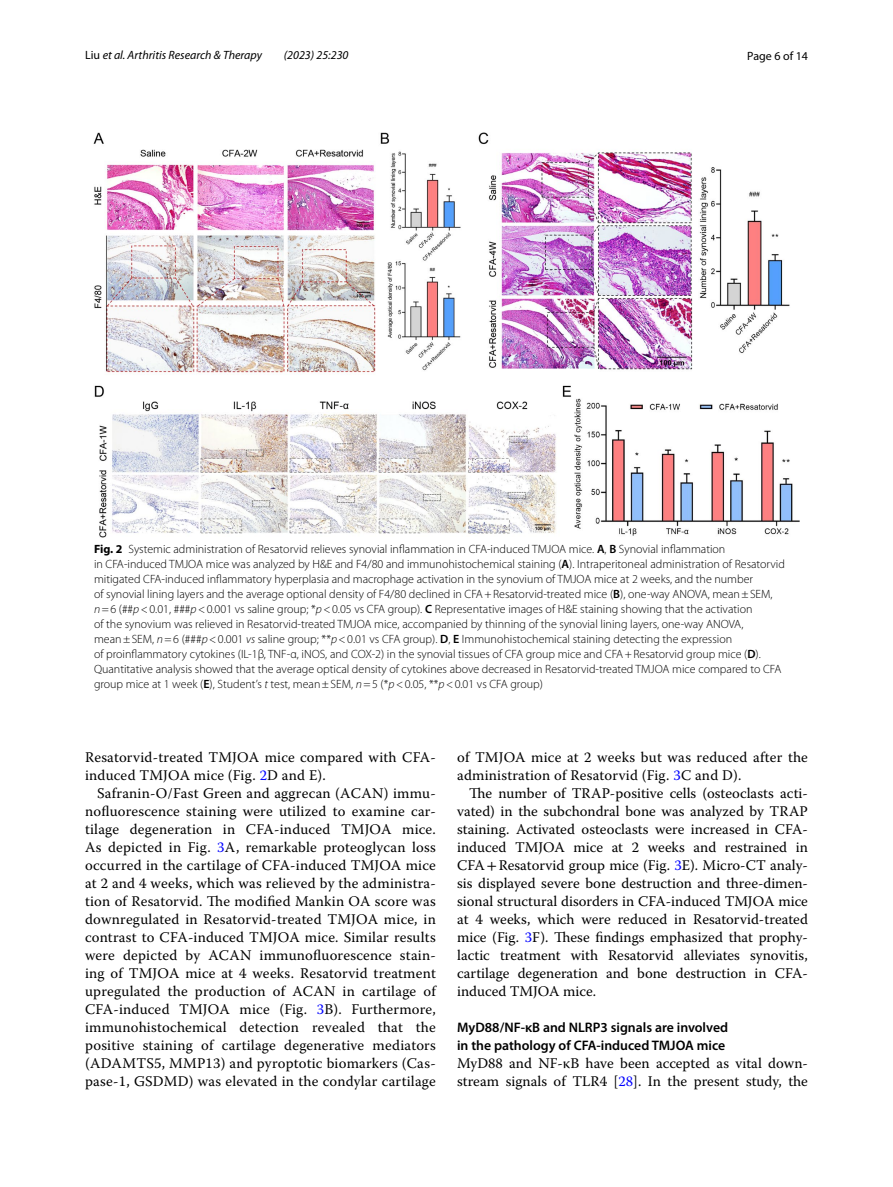
<style>
.page{position:relative;width:893px;height:1187px;background:#fff}
.page>*{position:absolute;margin:0;border:0;box-sizing:border-box;transform-origin:0 0}
.t1{font:14.7px/18px "Warnock Pro";letter-spacing:.01em;color:#000}
.t2{font:600 13.8px/18px "Myriad Pro";color:#000}
.t3{font:300 12px/15px "Myriad Pro";color:#000}
.t4{font:italic 12px "Myriad Pro";color:#000}
.t5{font:12px "Myriad Pro";color:#000}
.s1{font-style:normal}
.s2{font-weight:700}
.s3{font-weight:600}
.s4{font-style:italic}
.s5{color:#00f}
.s6{font-family:"STIX"}
</style>
<div class="page">
<img style="left:93px;top:133px;width:707px;height:404px">
<p class="t4" style="left:85px;top:48px;width:178px"><span class="s1">Liu</span> et al. Arthritis Research &amp; Therapy</p>
<p class="t4" style="left:284px;top:48px;width:66px">(2023) 25:230</p>
<p class="t5" style="left:747px;top:48px;width:62px">Page 6 of 14</p>
<p class="t3" style="left:94px;top:541px;width:692px"><span class="s2">Fig. 2</span> Systemic administration of Resatorvid relieves synovial inflammation in CFA-induced TMJOA mice. <span class="s3">A</span>, <span class="s3">B</span> Synovial inflammation<br>in CFA-induced TMJOA mice was analyzed by H&amp;E and F4/80 and immunohistochemical staining (<span class="s3">A</span>). Intraperitoneal administration of Resatorvid mitigated CFA-induced inflammatory hyperplasia and macrophage activation in the synovium of TMJOA mice at 2 weeks, and the number<br>of synovial lining layers and the average optional density of F4/80 declined in CFA+Resatorvid-treated mice (<span class="s3">B</span>), one-way ANOVA, mean±SEM, <span class="s4">n</span>=6 (##<span class="s4">p</span>&lt;0.01, ###<span class="s4">p</span>&lt;0.001 vs saline group; *<span class="s4">p</span>&lt;0.05 vs CFA group). <span class="s3">C</span> Representative images of H&amp;E staining showing that the activation<br>of the synovium was relieved in Resatorvid-treated TMJOA mice, accompanied by thinning of the synovial lining layers, one-way ANOVA, mean±SEM, <span class="s4">n</span>=6 (###<span class="s4">p</span>&lt;0.001 <span class="s4">vs</span> saline group; **<span class="s4">p</span>&lt;0.01 vs CFA group). <span class="s3">D</span>, <span class="s3">E</span> Immunohistochemical staining detecting the expression<br>of proinflammatory cytokines (IL-1β, TNF-α, iNOS, and COX-2) in the synovial tissues of CFA group mice and CFA+Resatorvid group mice (<span class="s3">D</span>).<br>Quantitative analysis showed that the average optical density of cytokines above decreased in Resatorvid-treated TMJOA mice compared to CFA group mice at 1 week (<span class="s3">E</span>), Student’s <span class="s4">t</span> test, mean±SEM, <span class="s4">n</span>=5 (*<span class="s4">p</span>&lt;0.05, **<span class="s4">p</span>&lt;0.01 vs CFA group)</p>
<p class="t1" style="left:85px;top:748px;width:352px">Resatorvid-treated TMJOA mice compared with CFA&shy;induced TMJOA mice (Fig. <span class="s5">2</span>D and E).</p>
<p class="t1" style="left:85px;top:784px;width:352px;text-align:justify;text-indent:12px">Safranin-O/Fast Green and aggrecan (ACAN) immu&shy;nofluorescence staining were utilized to examine car&shy;tilage degeneration in CFA-induced TMJOA mice.<br>As depicted in Fig. <span class="s5">3</span>A, remarkable proteoglycan loss occurred in the cartilage of CFA-induced TMJOA mice at 2 and 4 weeks, which was relieved by the administra&shy;tion of Resatorvid. The modified Mankin OA score was downregulated in Resatorvid-treated TMJOA mice, in contrast to CFA-induced TMJOA mice. Similar results were depicted by ACAN immunofluorescence stain&shy;ing of TMJOA mice at 4 weeks. Resatorvid treatment upregulated the production of ACAN in cartilage of CFA-induced TMJOA mice (Fig. <span class="s5">3</span>B). Furthermore, immunohistochemical detection revealed that the positive staining of cartilage degenerative mediators (ADAMTS5, MMP13) and pyroptotic biomarkers (Cas&shy;pase-1, GSDMD) was elevated in the condylar cartilage</p>
<p class="t1" style="left:457px;top:748px;width:352px">of TMJOA mice at 2 weeks but was reduced after the administration of Resatorvid (Fig. <span class="s5">3</span>C and D).</p>
<p class="t1" style="left:457px;top:784px;width:352px;text-align:justify;text-indent:12px">The number of TRAP-positive cells (osteoclasts acti&shy;vated) in the subchondral bone was analyzed by TRAP staining. Activated osteoclasts were increased in CFA&shy;induced TMJOA mice at 2 weeks and restrained in CFA<span class="s6">+</span>Resatorvid group mice (Fig. <span class="s5">3</span>E). Micro-CT analy&shy;sis displayed severe bone destruction and three-dimen&shy;sional structural disorders in CFA-induced TMJOA mice at 4 weeks, which were reduced in Resatorvid-treated mice (Fig. <span class="s5">3</span>F). These findings emphasized that prophy&shy;lactic treatment with Resatorvid alleviates synovitis, cartilage degeneration and bone destruction in CFA&shy;induced TMJOA mice.</p>
<p class="t2" style="left:457px;top:1018px;width:272px">MyD88/NF‑κB and NLRP3 signals are involved in the pathology of CFA‑induced TMJOA mice</p>
<p class="t1" style="left:457px;top:1054px;width:352px">MyD88 and NF-κB have been accepted as vital down&shy;stream signals of TLR4 [<span class="s5">28</span>]. In the present study, the</p>
</div>
